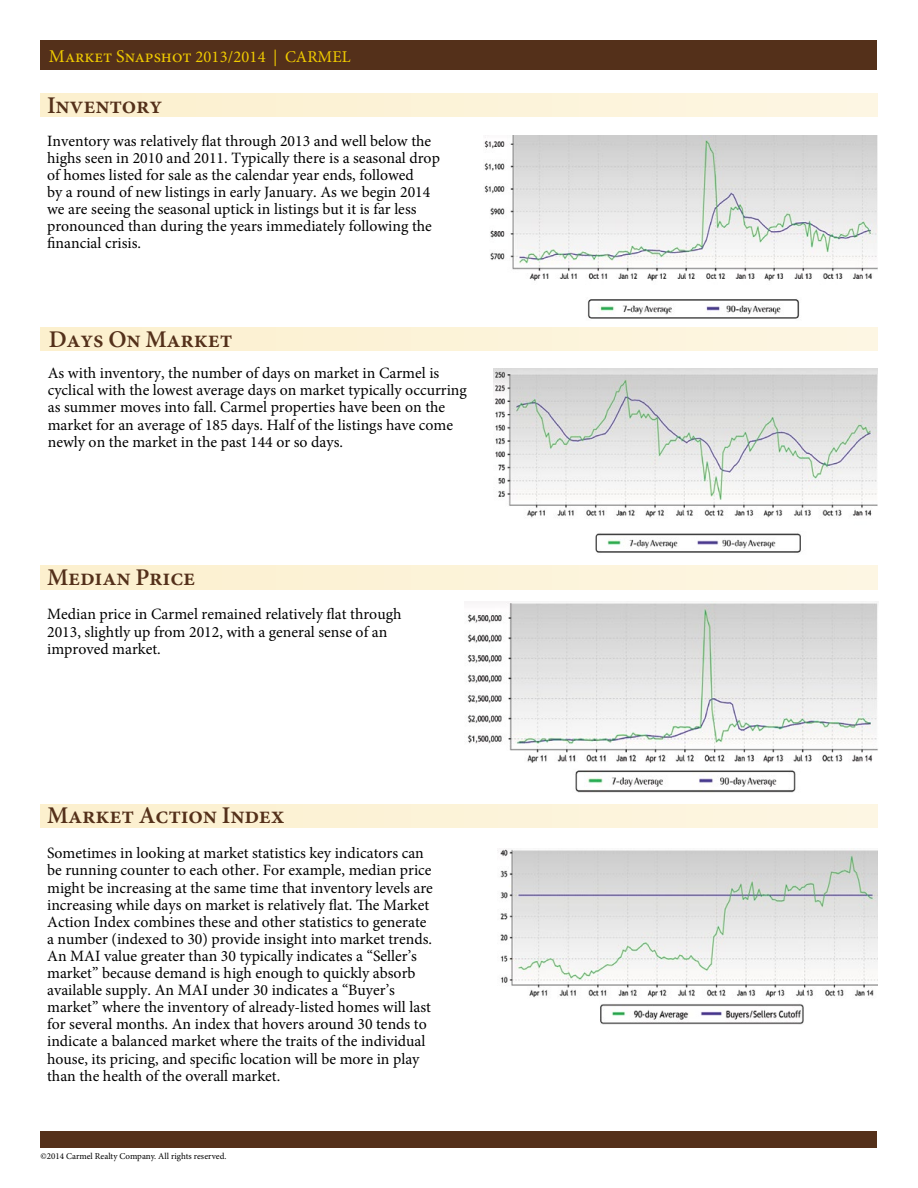
<style>
.page{position:relative;width:918px;height:1188px;background:#fff}
.page>*{position:absolute;margin:0;border:0;box-sizing:border-box;transform-origin:0 0}
.t1{font:600 24px "Minion Pro";letter-spacing:-.01em;color:#54301a}
.t2{font:16.5px "Minion Pro";letter-spacing:.01em;color:#f0cb00}
.t3{font:15.75px/17.1px "Minion Pro";color:#000}
.t4{font:9px "Minion Pro";color:#000}
.s1{font-size:18px}
</style>
<div class="page">
<div style="left:40px;top:1131px;width:838px;height:17px;background:#54301a"></div>
<img style="left:467px;top:601px;width:411px;height:192px">
<img style="left:500px;top:848px;width:378px;height:176px">
<div style="left:40px;top:566px;width:838px;height:23px;background:#fcf3d8"></div>
<div style="left:40px;top:805px;width:838px;height:23px;background:#fcf3d8"></div>
<img style="left:494px;top:369px;width:384px;height:184px">
<div style="left:40px;top:328px;width:838px;height:23px;background:#fcf3d8"></div>
<img style="left:484px;top:135px;width:394px;height:184px">
<div style="left:40px;top:93px;width:838px;height:23px;background:#fcf3d8"></div>
<div style="left:40px;top:40px;width:838px;height:30px;background:#54301a"></div>
<p class="t2" style="left:49px;top:45px;width:303px"><span class="s1">Market Snapshot</span> 2013/2014 | CARMEL</p>
<h1 class="t1" style="left:47px;top:88px;width:117px">Inventory</h1>
<p class="t3" style="left:47px;top:132px;width:394px">Inventory was relatively flat through 2013 and well below the highs seen in 2010 and 2011. Typically there is a seasonal drop of homes listed for sale as the calendar year ends, followed<br>by a round of new listings in early January. As we begin 2014 we are seeing the seasonal uptick in listings but it is far less pronounced than during the years immediately following the financial crisis.</p>
<h1 class="t1" style="left:49px;top:323px;width:185px">Days On Market</h1>
<p class="t3" style="left:48px;top:365px;width:421px">As with inventory, the number of days on market in Carmel is cyclical with the lowest average days on market typically occurring as summer moves into fall. Carmel properties have been on the market for an average of 185 days. Half of the listings have come newly on the market in the past 144 or so days.</p>
<h1 class="t1" style="left:47px;top:560px;width:150px">Median Price</h1>
<p class="t3" style="left:47px;top:606px;width:356px">Median price in Carmel remained relatively flat through<br>2013, slightly up from 2012, with a general sense of an improved market.</p>
<h1 class="t1" style="left:47px;top:799px;width:239px">Market Action Index</h1>
<p class="t3" style="left:47px;top:845px;width:387px">Sometimes in looking at market statistics key indicators can be running counter to each other. For example, median price might be increasing at the same time that inventory levels are increasing while days on market is relatively flat. The Market Action Index combines these and other statistics to generate a number (indexed to 30) provide insight into market trends.<br>An MAI value greater than 30 typically indicates a “Seller’s market” because demand is high enough to quickly absorb available supply. An MAI under 30 indicates a “Buyer’s market” where the inventory of already-listed homes will last for several months. An index that hovers around 30 tends to indicate a balanced market where the traits of the individual house, its pricing, and specific location will be more in play than the health of the overall market.</p>
<p class="t4" style="left:40px;top:1150px;width:187px">©2014 Carmel Realty Company. All rights reserved.</p>
</div>
